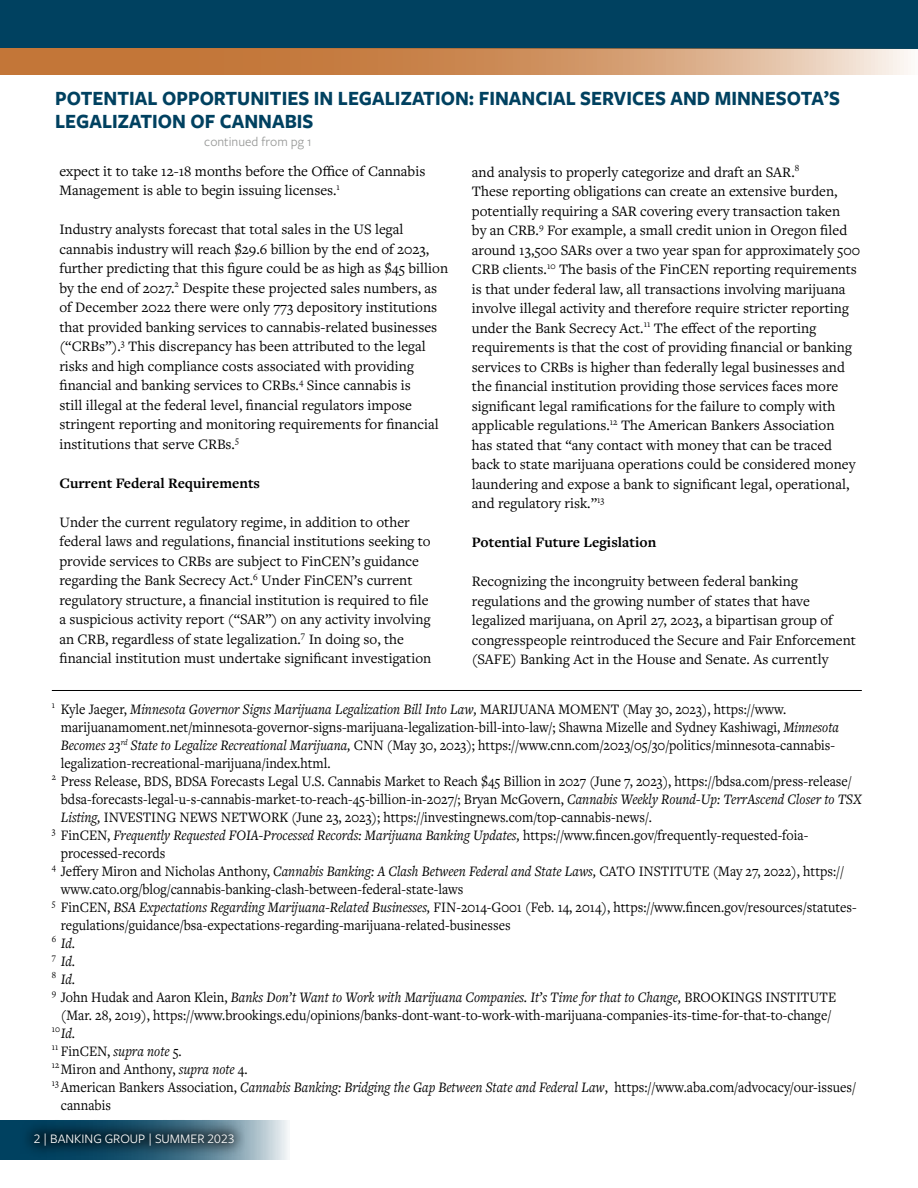
<style>
.page{position:relative;width:918px;height:1188px;background:#fff}
.page>*{position:absolute;margin:0;border:0;box-sizing:border-box;transform-origin:0 0}
.t1{font:700 21px/22.5px "Freight Sans Pro";color:#004160;scale:.93 1}
.t2{font:15px/19.5px "Freight Text Pro";color:#000001}
.t3{font:15px "Freight Text Pro";color:#000001;scale:.93 1}
.t4{font:italic 15px "Freight Text Pro";color:#000001;scale:.93 1}
.t5{font:700 15px "Freight Text Pro";color:#000001}
.t6{font:13.5px "Freight Sans Pro";color:#fff}
.t7{font:13.5px "Freight Sans Pro";color:#989998}
.s1{font-style:normal}
.s2{font-style:italic}
</style>
<div class="page">
<svg style="left:0;top:1120px;width:288px;height:40px;background:#83a2b1"></svg>
<div style="left:20px;top:1119px;width:228px;height:41px;background:#000001;opacity:.75"></div>
<div style="left:0;top:0;width:918px;height:49px;background:#004160"></div>
<svg style="left:0;top:49px;width:908px;height:26px;background:#d09566"></svg>
<hr style="left:52px;top:690px;width:810px;height:1px;background:#000001">
<h1 class="t1" style="left:55px;top:86px;width:845px">POTENTIAL OPPORTUNITIES IN LEGALIZATION: FINANCIAL SERVICES AND MINNESOTA’S<br>LEGALIZATION OF CANNABIS</h1>
<p class="t2" style="left:59px;top:161px;width:367px">expect it to take 12-18 months before the Office of Cannabis<br>Management is able to begin issuing licenses.<sup>1</sup></p>
<p class="t2" style="left:59px;top:219px;width:390px">Industry analysts forecast that total sales in the US legal cannabis industry will reach $29.6 billion by the end of 2023, further predicting that this figure could be as high as $45 billion by the end of 2027.<sup>2</sup> Despite these projected sales numbers, as of December 2022 there were only 773 depository institutions that provided banking services to cannabis-related businesses (“CRBs”).<sup>3</sup> This discrepancy has been attributed to the legal risks and high compliance costs associated with providing financial and banking services to CRBs.<sup>4</sup> Since cannabis is<br>still illegal at the federal level, financial regulators impose stringent reporting and monitoring requirements for financial institutions that serve CRBs.<sup>5</sup></p>
<p class="t5" style="left:59px;top:473px;width:202px">Current Federal Requirements</p>
<p class="t2" style="left:59px;top:512px;width:373px">Under the current regulatory regime, in addition to other federal laws and regulations, financial institutions seeking to provide services to CRBs are subject to FinCEN’s guidance regarding the Bank Secrecy Act.<sup>6</sup> Under FinCEN’s current regulatory structure, a financial institution is required to file a suspicious activity report (“SAR”) on any activity involving an CRB, regardless of state legalization.<sup>7</sup> In doing so, the financial institution must undertake significant investigation</p>
<p class="t7" style="left:204px;top:133px;width:109px">continued from pg 1</p>
<p class="t2" style="left:472px;top:162px;width:390px">and analysis to properly categorize and draft an SAR.<sup>8<br></sup>These reporting obligations can create an extensive burden, potentially requiring a SAR covering every transaction taken<br>by an CRB.<sup>9</sup> For example, a small credit union in Oregon filed around 13,500 SARs over a two year span for approximately 500<br>CRB clients.<sup>10</sup> The basis of the FinCEN reporting requirements is that under federal law, all transactions involving marijuana involve illegal activity and therefore require stricter reporting under the Bank Secrecy Act.<sup>11</sup> The effect of the reporting requirements is that the cost of providing financial or banking services to CRBs is higher than federally legal businesses and the financial institution providing those services faces more significant legal ramifications for the failure to comply with applicable regulations.<sup>12</sup> The American Bankers Association<br>has stated that “any contact with money that can be traced back to state marijuana operations could be considered money laundering and expose a bank to significant legal, operational, and regulatory risk.”<sup>13</sup></p>
<p class="t5" style="left:472px;top:532px;width:186px">Potential Future Legislation</p>
<p class="t2" style="left:472px;top:571px;width:386px">Recognizing the incongruity between federal banking regulations and the growing number of states that have legalized marijuana, on April 27, 2023, a bipartisan group of congresspeople reintroduced the Secure and Fair Enforcement (SAFE) Banking Act in the House and Senate. As currently</p>
<p class="t4" style="left:52px;top:699px;width:791px"><sup>1</sup> <span class="s1">Kyle Jaeger,</span> Minnesota Governor Signs Marijuana Legalization Bill Into Law, <span class="s1">MARIJUANA MOMENT (May 30, 2023), https://www.</span></p>
<p class="t3" style="left:61px;top:717px;width:838px">marijuanamoment.net/minnesota-governor-signs-marijuana-legalization-bill-into-law/; Shawna Mizelle and Sydney Kashiwagi, <span class="s2">Minnesota</span></p>
<p class="t3" style="left:61px;top:735px;width:834px"><span class="s2">Becomes 23</span><sup>rd</sup> <span class="s2">State to Legalize Recreational Marijuana,</span> CNN (May 30, 2023); https://www.cnn.com/2023/05/30/politics/minnesota-cannabis-</p>
<p class="t3" style="left:61px;top:753px;width:292px">legalization-recreational-marijuana/index.html.</p>
<p class="t3" style="left:52px;top:771px;width:862px"><sup>2</sup> Press Release, BDS, BDSA Forecasts Legal U.S. Cannabis Market to Reach $45 Billion in 2027 (June 7, 2023), https://bdsa.com/press-release/</p>
<p class="t3" style="left:61px;top:789px;width:863px">bdsa-forecasts-legal-u-s-cannabis-market-to-reach-45-billion-in-2027/; Bryan McGovern, <span class="s2">Cannabis Weekly Round-Up: TerrAscend Closer to TSX</span></p>
<p class="t3" style="left:61px;top:807px;width:637px"><span class="s2">Listing,</span> INVESTING NEWS NETWORK (June 23, 2023); https://investingnews.com/top-cannabis-news/.</p>
<p class="t4" style="left:52px;top:825px;width:815px"><sup>3</sup> <span class="s1">FinCEN,</span> Frequently Requested FOIA-Processed Records: Marijuana Banking Updates, <span class="s1">https://www.fincen.gov/frequently-requested-foia-</span></p>
<p class="t3" style="left:61px;top:843px;width:114px">processed-records</p>
<p class="t3" style="left:52px;top:861px;width:853px"><sup>4</sup> Jeffery Miron and Nicholas Anthony, <span class="s2">Cannabis Banking: A Clash Between Federal and State Laws,</span> CATO INSTITUTE (May 27, 2022), https://</p>
<p class="t3" style="left:61px;top:879px;width:434px">www.cato.org/blog/cannabis-banking-clash-between-federal-state-laws</p>
<p class="t3" style="left:52px;top:897px;width:867px"><sup>5</sup> FinCEN, <span class="s2">BSA Expectations Regarding Marijuana-Related Businesses,</span> FIN-2014-G001 (Feb. 14, 2014), https://www.fincen.gov/resources/statutes-</p>
<p class="t3" style="left:61px;top:915px;width:485px">regulations/guidance/bsa-expectations-regarding-marijuana-related-businesses</p>
<p class="t4" style="left:52px;top:933px;width:27px"><sup>6</sup> Id.</p>
<p class="t4" style="left:52px;top:951px;width:27px"><sup>7</sup> Id.</p>
<p class="t4" style="left:52px;top:969px;width:27px"><sup>8</sup> Id.</p>
<p class="t4" style="left:52px;top:987px;width:845px"><sup>9</sup> <span class="s1">John Hudak and Aaron Klein,</span> Banks Don’t Want to Work with Marijuana Companies. It’s Time for that to Change, <span class="s1">BROOKINGS INSTITUTE</span></p>
<p class="t3" style="left:61px;top:1005px;width:830px">(Mar. 28, 2019), https://www.brookings.edu/opinions/banks-dont-want-to-work-with-marijuana-companies-its-time-for-that-to-change/</p>
<p class="t4" style="left:52px;top:1023px;width:27px"><sup>10</sup>Id.</p>
<p class="t3" style="left:52px;top:1041px;width:141px"><sup>11</sup> FinCEN, <span class="s2">supra note</span> 5.</p>
<p class="t3" style="left:52px;top:1059px;width:212px"><sup>12</sup> Miron and Anthony, <span class="s2">supra note</span> 4.</p>
<p class="t3" style="left:52px;top:1077px;width:866px"><sup>13</sup> American Bankers Association, <span class="s2">Cannabis Banking: Bridging the Gap Between State and Federal Law</span>, https://www.aba.com/advocacy/our-issues/</p>
<p class="t3" style="left:61px;top:1095px;width:55px">cannabis</p>
<p class="t6" style="left:34px;top:1130px;width:202px">2 | BANKING GROUP | SUMMER 2023</p>
</div>
